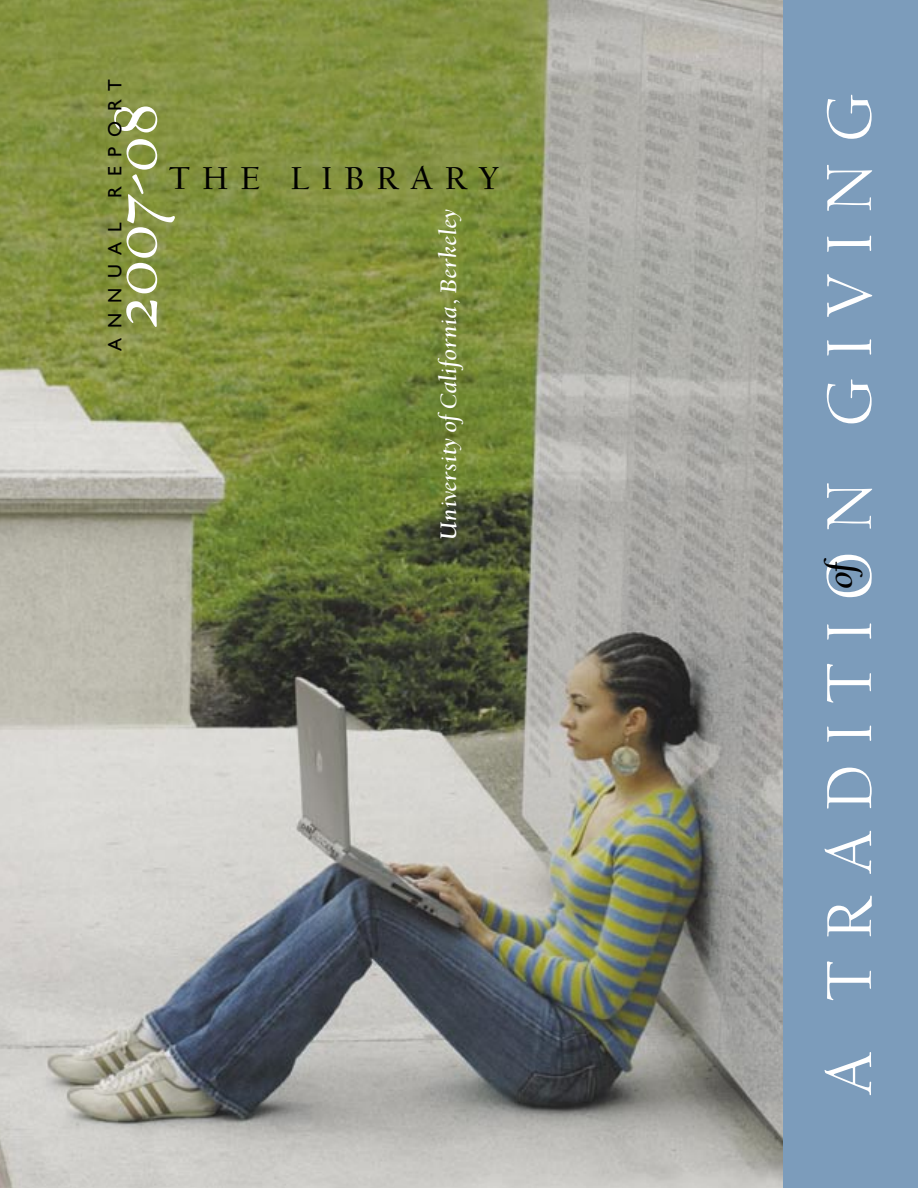
<style>
.page{position:relative;width:918px;height:1188px;background:#fff}
.page>*{position:absolute;margin:0;border:0;box-sizing:border-box;transform-origin:0 0}
.t1{font:72px "University OS";letter-spacing:.3em;color:#fff}
.t2{font:italic 72px "University OS Black";letter-spacing:.005em;color:#fff}
.t3{font:italic 39px "University OS Black";color:#000}
.t4{font:36px "University OS Demi";letter-spacing:.35em;color:#000}
.t5{font:italic 25.5px "University OS Black";letter-spacing:.02em;color:#fff}
.t6{font:19.5px "Gill Sans";letter-spacing:.5em;color:#000}
</style>
<div class="page">
<img style="left:0;top:0;width:783px;height:1188px">
<div style="left:783px;top:0;width:135px;height:1188px;background:#7c9cbb"></div>
<p class="t6" style="left:104px;top:198px;width:120px;rotate:-90deg">REPORT</p>
<h1 class="t2" style="left:99px;top:326px;width:226px;rotate:-90deg">2007-08</h1>
<h3 class="t4" style="left:170px;top:161px;width:330px">THE LIBRARY</h3>
<p class="t5" style="left:436px;top:540px;width:336px;rotate:-90deg">University ofCalifornia, Berkeley</p>
<p class="t6" style="left:104px;top:351px;width:130px;rotate:-90deg">ANNUAL</p>
<h1 class="t1" style="left:814px;top:1094px;width:1001px;rotate:-90deg">A TRADITION GIVING</h1>
<h2 class="t3" style="left:820px;top:588px;width:38px;rotate:-90deg">of</h2>
</div>
